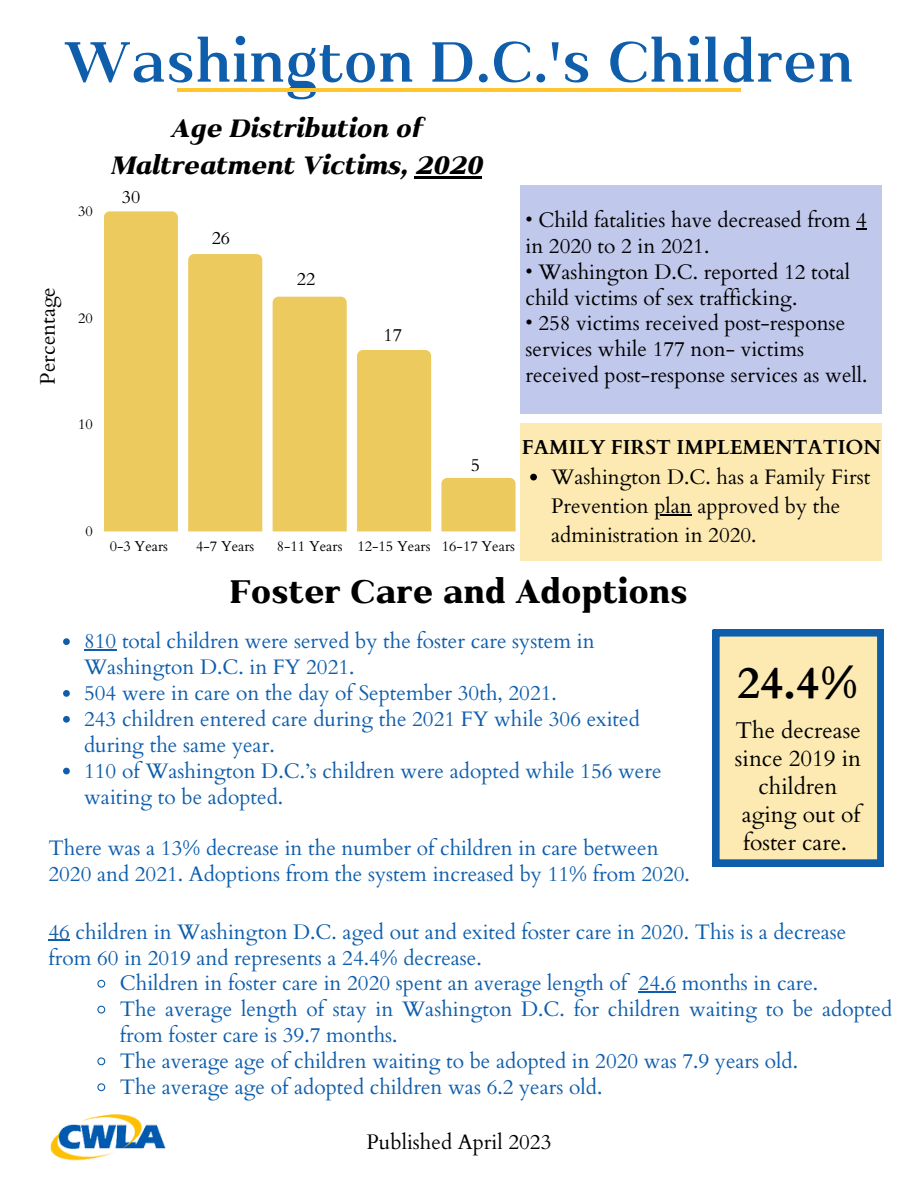
<style>
.page{position:relative;width:918px;height:1188px;background:#fff}
.page>*{position:absolute;margin:0;border:0;box-sizing:border-box;transform-origin:0 0}
.t1{font:600 67.5px "Kulachat Serif";color:#0f5eac}
.t2{font:700 45px "Cardo";color:#000}
.t3{font:800 39px "Kulachat Serif";color:#000}
.t4{font:italic 800 30px/37.2px "Kulachat Serif";color:#000;text-align:center}
.t5{font:22.8px/28.2px "Cardo";color:#000;text-align:center}
.t6{font:21px/25.8px "Cardo";color:#0f5eac}
.t7{font:21px/25.8px "Cardo";color:#000}
.t8{font:700 20.25px "Cardo";color:#000}
.t9{font:18px "Cardo";color:#000}
.t10{font:14.4px "Cardo";color:#000}
</style>
<div class="page">
<div style="left:104px;top:211px;width:74px;height:320px;background:#ecca5d"></div>
<div style="left:188px;top:254px;width:74px;height:277px;background:#ecca5d"></div>
<div style="left:273px;top:297px;width:74px;height:234px;background:#ecca5d"></div>
<div style="left:357px;top:350px;width:74px;height:181px;background:#ecca5d"></div>
<div style="left:441px;top:478px;width:74px;height:53px;background:#ecca5d"></div>
<div style="left:520px;top:186px;width:361px;height:228px;background:#c0c8ec"></div>
<hr style="left:177px;top:88px;width:564px;height:3px;background:#ffc62e">
<svg style="left:713px;top:630px;width:171px;height:236px"></svg>
<svg style="left:63px;top:638px;width:7px;height:7px"></svg>
<hr style="left:84px;top:650px;width:32px;height:1px;background:#0f5eac">
<svg style="left:63px;top:690px;width:7px;height:7px"></svg>
<svg style="left:63px;top:716px;width:7px;height:7px"></svg>
<svg style="left:63px;top:768px;width:7px;height:6px"></svg>
<hr style="left:415px;top:176px;width:67px;height:3px;background:#000">
<svg style="left:97px;top:979px;width:9px;height:9px"></svg>
<hr style="left:639px;top:992px;width:37px;height:1px;background:#0f5eac">
<svg style="left:97px;top:1005px;width:9px;height:9px"></svg>
<svg style="left:97px;top:1057px;width:9px;height:9px"></svg>
<svg style="left:97px;top:1083px;width:9px;height:9px"></svg>
<svg style="left:48px;top:940px;width:22px;height:1px"></svg>
<img style="left:50px;top:1114px;width:116px;height:47px">
<div style="left:520px;top:423px;width:361px;height:138px;background:#fdeab2"></div>
<svg style="left:530px;top:474px;width:7px;height:6px"></svg>
<hr style="left:654px;top:514px;width:38px;height:1px;background:#000">
<h1 class="t1" style="left:64px;top:19px;width:791px">Washington D.C.'s Children</h1>
<h3 class="t4" style="left:111px;top:108px;width:373px">Age Distribution of<br>Maltreatment Victims, 2020</h3>
<p class="t10" style="left:78px;top:202px;width:16px">30</p>
<p class="t7" style="left:35px;top:385px;width:99px;rotate:-90deg">Percentage</p>
<p class="t10" style="left:78px;top:308px;width:16px">20</p>
<p class="t10" style="left:78px;top:415px;width:16px">10</p>
<p class="t10" style="left:85px;top:522px;width:9px">0</p>
<p class="t9" style="left:122px;top:186px;width:20px">30</p>
<p class="t9" style="left:212px;top:226px;width:20px">26</p>
<p class="t9" style="left:297px;top:267px;width:20px">22</p>
<p class="t9" style="left:383px;top:324px;width:20px">17</p>
<p class="t7" style="left:525px;top:207px;width:343px">• Child fatalities have decreased from 4 in 2020 to 2 in 2021.</p>
<p class="t7" style="left:525px;top:259px;width:326px">• Washington D.C. reported 12 total child victims of sex trafficking.</p>
<p class="t7" style="left:525px;top:311px;width:321px">• 258 victims received post-response services while 177 non- victims</p>
<p class="t7" style="left:525px;top:363px;width:344px">received post-response services as well.</p>
<p class="t9" style="left:471px;top:453px;width:11px">5</p>
<p class="t10" style="left:110px;top:537px;width:60px">0-3 Years</p>
<p class="t10" style="left:196px;top:537px;width:60px">4-7 Years</p>
<p class="t10" style="left:277px;top:537px;width:240px">8-11 Years 12-15 Years 16-17 Years</p>
<p class="t8" style="left:522px;top:434px;width:361px">FAMILY FIRST IMPLEMENTATION</p>
<p class="t7" style="left:551px;top:463px;width:321px;line-height:29.2px">Washington D.C. has a Family First<br>Prevention plan approved by the administration in 2020.</p>
<h3 class="t3" style="left:230px;top:566px;width:459px">Foster Care and Adoptions</h3>
<p class="t6" style="left:84px;top:629px;width:579px">810 total children were served by the foster care system in Washington D.C. in FY 2021.<br>504 were in care on the day of September 30th, 2021.<br>243 children entered care during the 2021 FY while 306 exited during the same year.<br>110 of Washington D.C.’s children were adopted while 156 were waiting to be adopted.</p>
<p class="t6" style="left:48px;top:836px;width:643px">There was a 13% decrease in the number of children in care between<br>2020 and 2021. Adoptions from the system increased by 11% from 2020.</p>
<h2 class="t2" style="left:737px;top:653px;width:123px">24.4%</h2>
<p class="t5" style="left:735px;top:717px;width:128px">The decrease since 2019 in children aging out of foster care.</p>
<p class="t6" style="left:48px;top:919px;width:800px">46 children in Washington D.C. aged out and exited foster care in 2020. This is a decrease from 60 in 2019 and represents a 24.4% decrease.</p>
<p class="t6" style="left:120px;top:971px;width:774px">Children in foster care in 2020 spent an average length of 24.6 months in care.<br>The average length of stay in Washington D.C. for children waiting to be adopted from foster care is 39.7 months.<br>The average age of children waiting to be adopted in 2020 was 7.9 years old.<br>The average age of adopted children was 6.2 years old.</p>
<p class="t7" style="left:367px;top:1129px;width:186px">Published April 2023</p>
</div>
